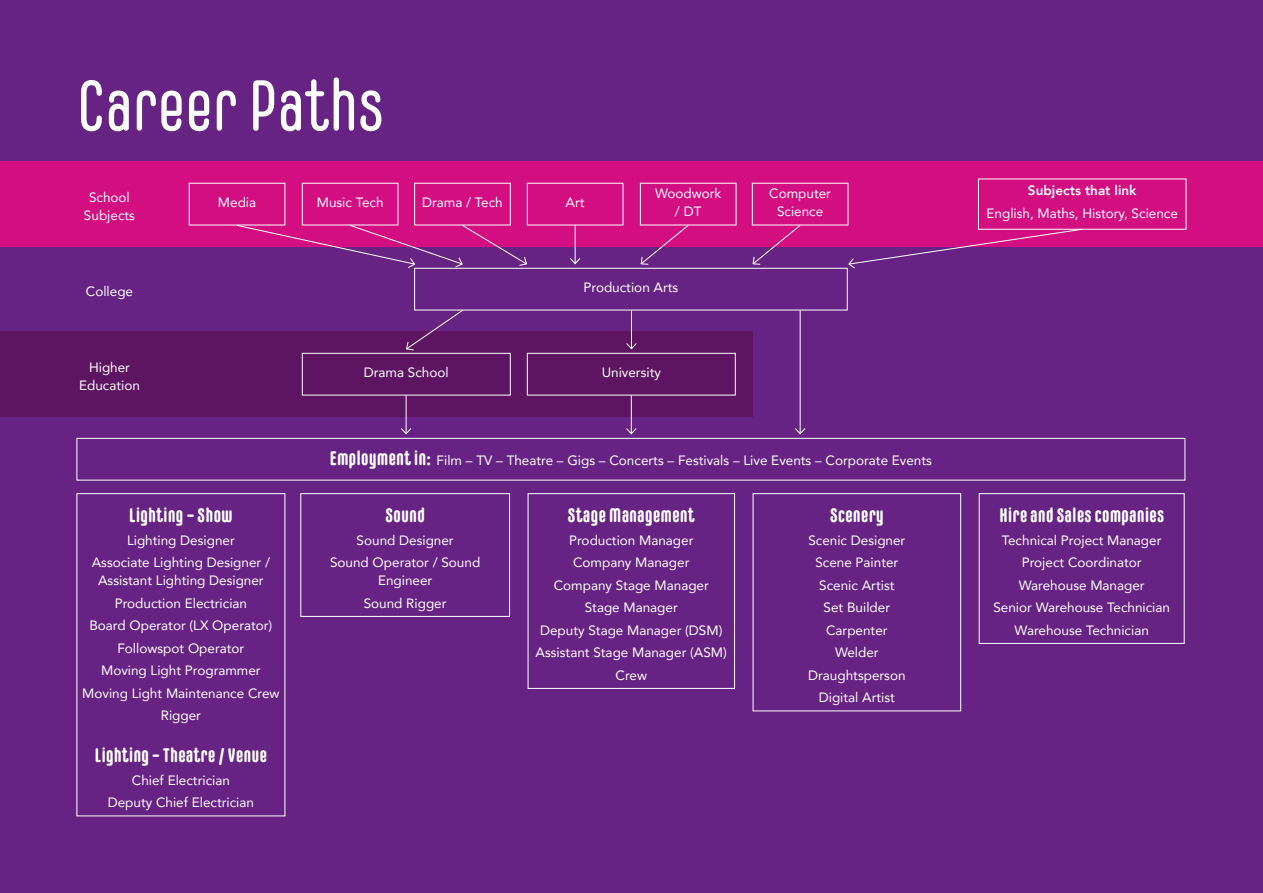
<style>
.page{position:relative;width:1263px;height:893px;background:#662383}
.page>*{position:absolute;margin:0;border:0;box-sizing:border-box;transform-origin:0 0}
.t1{font:72px "Carl Marx";color:#fff}
.t2{font:700 19.5px "Carl Marx";letter-spacing:.03em;color:#fff}
.t3{font:13.5px/22.5px "Avenir";color:#fff;text-align:center}
.t4{font:800 13.5px "Avenir";color:#fff}
.s1{font-family:"Carl Marx";font-weight:700;font-size:19.5px}
</style>
<div class="page">
<div style="left:0;top:162px;width:1263px;height:85px;background:#d30e81"></div>
<div style="left:0;top:332px;width:753px;height:85px;background:#5d1561"></div>
<hr style="left:575px;top:225px;width:1px;height:39px;background:#fff">
<svg style="left:570px;top:257px;width:11px;height:8px"></svg>
<svg style="left:236px;top:224px;width:291px;height:44px"></svg>
<svg style="left:640px;top:225px;width:49px;height:40px"></svg>
<hr style="left:631px;top:310px;width:1px;height:39px;background:#fff">
<svg style="left:626px;top:343px;width:11px;height:7px"></svg>
<svg style="left:405px;top:310px;width:58px;height:41px"></svg>
<hr style="left:406px;top:395px;width:1px;height:39px;background:#fff">
<svg style="left:401px;top:427px;width:11px;height:8px"></svg>
<hr style="left:631px;top:395px;width:1px;height:39px;background:#fff">
<svg style="left:626px;top:427px;width:11px;height:8px"></svg>
<hr style="left:800px;top:310px;width:1px;height:124px;background:#fff">
<svg style="left:795px;top:427px;width:11px;height:8px"></svg>
<svg style="left:752px;top:225px;width:49px;height:40px"></svg>
<svg style="left:848px;top:228px;width:232px;height:41px"></svg>
<div style="left:300px;top:493px;width:210px;height:124px;border:1px solid #fff"></div>
<div style="left:528px;top:493px;width:207px;height:196px;border:1px solid #fff"></div>
<div style="left:753px;top:493px;width:208px;height:218px;border:1px solid #fff"></div>
<div style="left:979px;top:493px;width:205px;height:151px;border:1px solid #fff"></div>
<div style="left:302px;top:353px;width:209px;height:42px;border:1px solid #fff"></div>
<div style="left:527px;top:353px;width:209px;height:42px;border:1px solid #fff"></div>
<div style="left:414px;top:183px;width:97px;height:42px;border:1px solid #fff"></div>
<div style="left:414px;top:268px;width:434px;height:42px;border:1px solid #fff"></div>
<div style="left:77px;top:438px;width:1108px;height:42px;border:1px solid #fff"></div>
<h1 class="t1" style="left:77px;top:65px;width:309px">Career Paths</h1>
<p class="t3" style="left:84px;top:188px;width:53px;line-height:18px">School<br>Subjects</p>
<p class="t3" style="left:86px;top:280px;width:49px">College</p>
<p class="t3" style="left:218px;top:190px;width:40px">Media</p>
<p class="t3" style="left:317px;top:190px;width:68px">Music Tech</p>
<p class="t3" style="left:422px;top:190px;width:82px">Drama / Tech</p>
<p class="t3" style="left:566px;top:190px;width:21px">Art</p>
<p class="t3" style="left:655px;top:184px;width:68px;line-height:18px">Woodwork / DT</p>
<p class="t3" style="left:769px;top:184px;width:63px;line-height:18px">Computer<br>Science</p>
<p class="t4" style="left:1028px;top:180px;width:110px">Subjects that link</p>
<p class="t3" style="left:986px;top:202px;width:193px">English, Maths, History, Science</p>
<p class="t3" style="left:583px;top:275px;width:96px">Production Arts</p>
<p class="t3" style="left:79px;top:358px;width:62px;line-height:18px">Higher<br>Education</p>
<h2 class="t2" style="left:129px;top:504px;width:105px">Lighting – Show</h2>
<p class="t3" style="left:92px;top:528px;width:180px">Lighting Designer<br>Associate Lighting Designer /</p>
<p class="t3" style="left:82px;top:569px;width:199px">Assistant Lighting Designer<br>Production Electrician<br>Board Operator (LX Operator)<br>Followspot Operator<br>Moving Light Programmer<br>Moving Light Maintenance Crew<br>Rigger</p>
<h2 class="t2" style="left:95px;top:744px;width:174px">Lighting – Theatre / Venue</h2>
<p class="t3" style="left:108px;top:768px;width:148px">Chief Electrician<br>Deputy Chief Electrician</p>
<p class="t3" style="left:364px;top:360px;width:86px">Drama School</p>
<p class="t3" style="left:602px;top:360px;width:61px">University</p>
<p class="t3" style="left:330px;top:448px;width:603px"><span class="s1">Employment in:</span> Film – TV – Theatre – Gigs – Concerts – Festivals – Live Events – Corporate Events</p>
<h2 class="t2" style="left:386px;top:504px;width:41px">Sound</h2>
<p class="t3" style="left:330px;top:528px;width:152px">Sound Designer<br>Sound Operator / Sound</p>
<p class="t3" style="left:364px;top:569px;width:84px">Engineer<br>Sound Rigger</p>
<h2 class="t2" style="left:568px;top:504px;width:128px">Stage Management</h2>
<p class="t3" style="left:536px;top:528px;width:193px">Production Manager<br>Company Manager<br>Company Stage Manager<br>Stage Manager<br>Deputy Stage Manager (DSM)<br>Assistant Stage Manager (ASM)<br>Crew</p>
<h2 class="t2" style="left:830px;top:504px;width:55px">Scenery</h2>
<p class="t3" style="left:808px;top:528px;width:99px">Scenic Designer<br>Scene Painter<br>Scenic Artist<br>Set Builder<br>Carpenter<br>Welder<br>Draughtsperson<br>Digital Artist</p>
<h2 class="t2" style="left:999px;top:504px;width:166px">Hire and Sales companies</h2>
<p class="t3" style="left:993px;top:528px;width:178px">Technical Project Manager<br>Project Coordinator<br>Warehouse Manager<br>Senior Warehouse Technician<br>Warehouse Technician</p>
</div>
